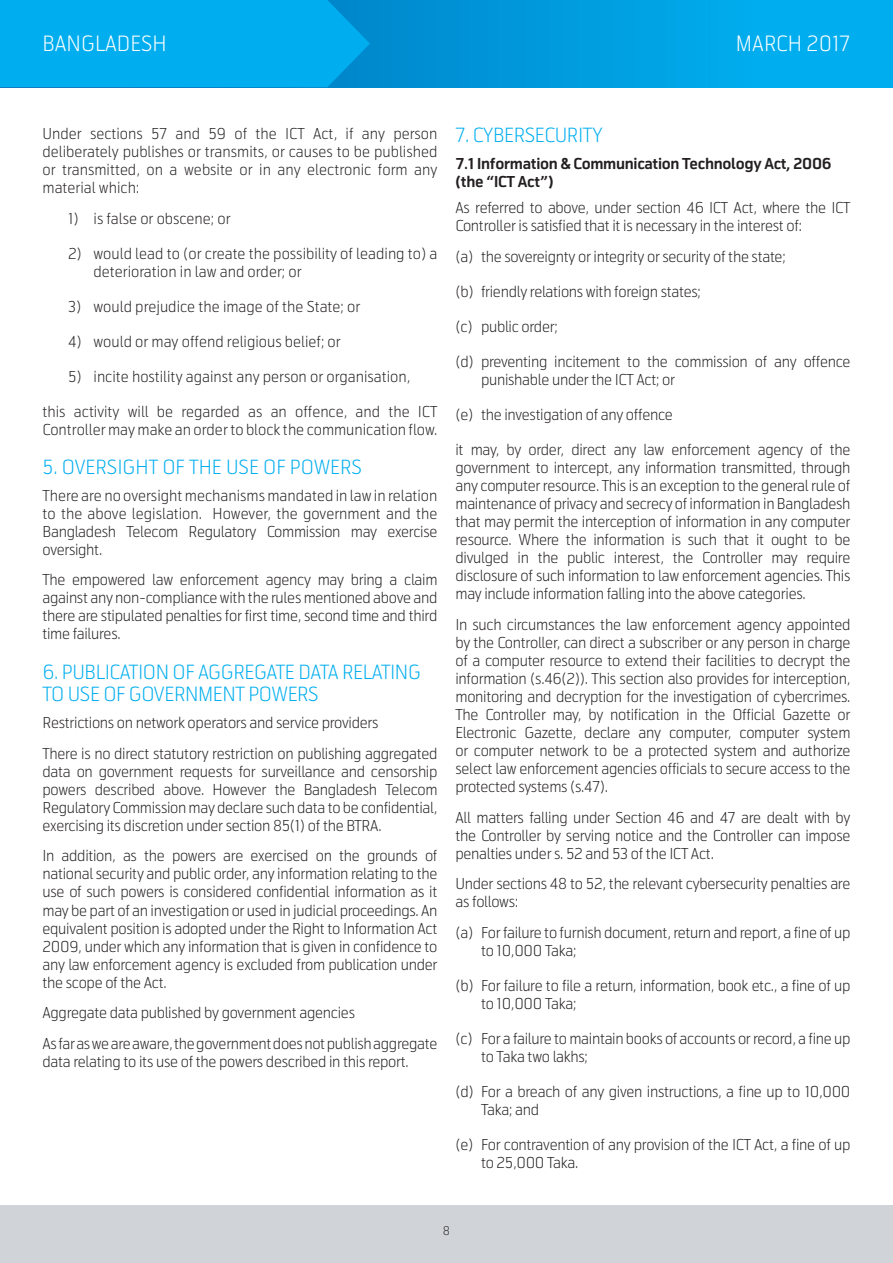
<style>
.page{position:relative;width:893px;height:1263px;background:#fff}
.page>*{position:absolute;margin:0;border:0;box-sizing:border-box;transform-origin:0 0}
.t1{font:300 21px "Telenor";color:#fff}
.t2{font:300 19.5px/22.5px "Telenor";letter-spacing:-.02em;color:#00aeef}
.t3{font:300 19.5px "Telenor";color:#00aeef}
.t4{font:300 15px/18px "Telenor";letter-spacing:-.02em;color:#231f20}
.t5{font:300 15px/18px "Telenor";color:#231f20}
.t6{font:700 15px/18px "Telenor";letter-spacing:-.02em;color:#231f20}
.t7{font:300 12px "Telenor";color:#231f20}
</style>
<div class="page">
<div style="left:0;top:1205px;width:893px;height:58px;background:#d0d4d8"></div>
<svg style="left:370px;top:0;width:523px;height:87px;background:#00a0e2"></svg>
<div style="left:0;top:0;width:370px;height:87px;background:#00aeef"></div>
<h1 class="t1" style="left:43px;top:31px;width:126px">BANGLADESH</h1>
<h1 class="t1" style="left:736px;top:31px;width:116px">MARCH 2017</h1>
<p class="t4" style="left:43px;top:125px;width:396px;text-align:justify">Under sections 57 and 59 of the ICT Act, if any person deliberately publishes or transmits, or causes to be published or transmitted, on a website or in any electronic form any material which:</p>
<p class="t5" style="left:68px;top:209px;width:164px">1) is false or obscene; or</p>
<p class="t5" style="left:94px;top:244px;width:345px;text-indent:-26px">2) would lead to (or create the possibility of leading to) a deterioration in law and order; or</p>
<p class="t5" style="left:68px;top:297px;width:294px">3) would prejudice the image of the State; or</p>
<p class="t5" style="left:68px;top:332px;width:274px">4) would or may offend religious belief; or</p>
<p class="t5" style="left:68px;top:367px;width:344px">5) incite hostility against any person or organisation,</p>
<p class="t5" style="left:43px;top:402px;width:396px">this activity will be regarded as an offence, and the ICT<br>Controller may make an order to block the communication flow.</p>
<h2 class="t3" style="left:43px;top:455px;width:321px">5. OVERSIGHT OF THE USE OF POWERS</h2>
<p class="t4" style="left:43px;top:486px;width:396px;text-align:justify">There are no oversight mechanisms mandated in law in relation to the above legislation. However, the government and the Bangladesh Telecom Regulatory Commission may exercise oversight.</p>
<p class="t4" style="left:43px;top:571px;width:396px;text-align:justify">The empowered law enforcement agency may bring a claim against any non-compliance with the rules mentioned above and there are stipulated penalties for first time, second time and third time failures.</p>
<h2 class="t2" style="left:43px;top:661px;width:380px">6. PUBLICATION OF AGGREGATE DATA RELATING<br>TO USE OF GOVERNMENT POWERS</h2>
<p class="t4" style="left:43px;top:707px;width:396px;line-height:30.8px">Restrictions on network operators and service providers<br>There is no direct statutory restriction on publishing aggregated</p>
<p class="t4" style="left:43px;top:762px;width:396px;text-align:justify">data on government requests for surveillance and censorship powers described above. However the Bangladesh Telecom Regulatory Commission may declare such data to be confidential, exercising its discretion under section 85(1) of the BTRA.</p>
<p class="t4" style="left:43px;top:847px;width:396px;text-align:justify">In addition, as the powers are exercised on the grounds of national security and public order, any information relating to the use of such powers is considered confidential information as it may be part of an investigation or used in judicial proceedings. An equivalent position is adopted under the Right to Information Act 2009, under which any information that is given in confidence to any law enforcement agency is excluded from publication under the scope of the Act.</p>
<p class="t4" style="left:43px;top:998px;width:396px;line-height:30.8px">Aggregate data published by government agencies<br>As far as we are aware, the government does not publish aggregate</p>
<p class="t4" style="left:43px;top:1053px;width:368px">data relating to its use of the powers described in this report.</p>
<h2 class="t2" style="left:455px;top:124px;width:149px">7. CYBERSECURITY</h2>
<p class="t6" style="left:455px;top:155px;width:378px">7.1 Information &amp; Communication Technology Act, 2006 (the “ICT Act”)</p>
<p class="t4" style="left:455px;top:199px;width:396px">As referred to above, under section 46 ICT Act, where the ICT<br>Controller is satisfied that it is necessary in the interest of:</p>
<p class="t4" style="left:455px;top:248px;width:332px">(a) the sovereignty or integrity or security of the state;</p>
<p class="t4" style="left:455px;top:283px;width:247px">(b) friendly relations with foreign states;</p>
<p class="t4" style="left:455px;top:318px;width:104px">(c) public order;</p>
<p class="t4" style="left:481px;top:353px;width:371px;text-indent:-26px">(d) preventing incitement to the commission of any offence punishable under the ICT Act; or</p>
<p class="t4" style="left:455px;top:406px;width:219px">(e) the investigation of any offence</p>
<p class="t4" style="left:455px;top:441px;width:396px;text-align:justify">it may, by order, direct any law enforcement agency of the government to intercept, any information transmitted, through any computer resource. This is an exception to the general rule of maintenance of privacy and secrecy of information in Bangladesh that may permit the interception of information in any computer resource. Where the information is such that it ought to be divulged in the public interest, the Controller may require disclosure of such information to law enforcement agencies. This may include information falling into the above categories.</p>
<p class="t4" style="left:455px;top:616px;width:396px;text-align:justify">In such circumstances the law enforcement agency appointed by the Controller, can direct a subscriber or any person in charge of a computer resource to extend their facilities to decrypt the information (s.46(2)). This section also provides for interception, monitoring and decryption for the investigation of cybercrimes.<br>The Controller may, by notification in the Official Gazette or Electronic Gazette, declare any computer, computer system or computer network to be a protected system and authorize select law enforcement agencies officials to secure access to the protected systems (s.47).</p>
<p class="t4" style="left:455px;top:808px;width:396px;text-align:justify">All matters falling under Section 46 and 47 are dealt with by the Controller by serving notice and the Controller can impose penalties under s. 52 and 53 of the ICT Act.</p>
<p class="t4" style="left:455px;top:875px;width:396px">Under sections 48 to 52, the relevant cybersecurity penalties are as follows:</p>
<p class="t4" style="left:481px;top:924px;width:371px;text-indent:-26px">(a) For failure to furnish document, return and report, a fine of up to 10,000 Taka;</p>
<p class="t4" style="left:481px;top:977px;width:371px;text-indent:-26px">(b) For failure to file a return, information, book etc., a fine of up to 10,000 Taka;</p>
<p class="t4" style="left:481px;top:1030px;width:371px;text-indent:-26px">(c) For a failure to maintain books of accounts or record, a fine up to Taka two lakhs;</p>
<p class="t4" style="left:481px;top:1083px;width:371px;text-indent:-26px">(d) For a breach of any given instructions, a fine up to 10,000<br>Taka; and</p>
<p class="t4" style="left:481px;top:1136px;width:371px;text-indent:-26px">(e) For contravention of any provision of the ICT Act, a fine of up to 25,000 Taka.</p>
<p class="t7" style="left:443px;top:1223px;width:9px">8</p>
</div>
